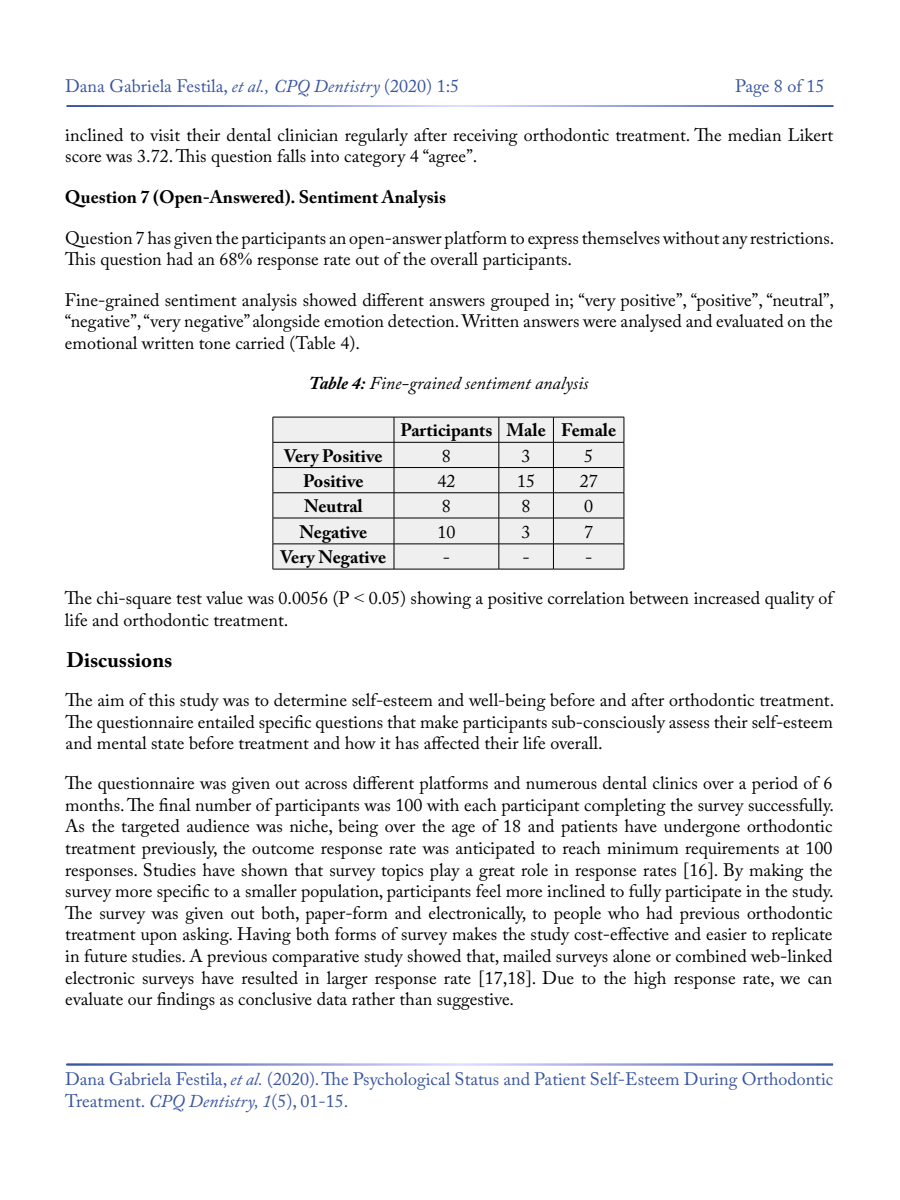
<style>
.page{position:relative;width:900px;height:1200px;background:#fff}
.page>*{position:absolute;margin:0;border:0;box-sizing:border-box;transform-origin:0 0}
.t1{font:700 21px "Adobe Caslon Pro";color:#000}
.t2{font:18px/21.6px "Adobe Caslon Pro";color:#000}
.t3{font:18px/21.6px "Adobe Caslon Pro";color:#3955a0}
.t4{font:700 18px "Adobe Caslon Pro";color:#000}
.t5{font:italic 18px "Adobe Caslon Pro";color:#000}
.s1{font-style:italic}
.s2{font-family:"Times New Roman"}
.s3{font-weight:700}
</style>
<div class="page">
<div style="left:274px;top:418px;width:350px;height:151px;background:#efeff0"></div>
<hr style="left:273px;top:417px;width:121px;height:1px;background:#000">
<hr style="left:394px;top:417px;width:105px;height:1px;background:#000">
<hr style="left:499px;top:417px;width:54px;height:1px;background:#000">
<hr style="left:553px;top:417px;width:71px;height:1px;background:#000">
<hr style="left:273px;top:442px;width:121px;height:1px;background:#000">
<hr style="left:394px;top:442px;width:105px;height:1px;background:#000">
<hr style="left:499px;top:442px;width:54px;height:1px;background:#000">
<hr style="left:553px;top:442px;width:71px;height:1px;background:#000">
<hr style="left:273px;top:467px;width:121px;height:1px;background:#000">
<hr style="left:394px;top:467px;width:105px;height:1px;background:#000">
<hr style="left:499px;top:467px;width:54px;height:1px;background:#000">
<hr style="left:553px;top:467px;width:71px;height:1px;background:#000">
<hr style="left:273px;top:493px;width:121px;height:1px;background:#000">
<hr style="left:394px;top:493px;width:105px;height:1px;background:#000">
<hr style="left:499px;top:493px;width:54px;height:1px;background:#000">
<hr style="left:553px;top:493px;width:71px;height:1px;background:#000">
<hr style="left:273px;top:518px;width:121px;height:1px;background:#000">
<hr style="left:394px;top:518px;width:105px;height:1px;background:#000">
<hr style="left:499px;top:518px;width:54px;height:1px;background:#000">
<hr style="left:553px;top:518px;width:71px;height:1px;background:#000">
<hr style="left:273px;top:544px;width:121px;height:1px;background:#000">
<svg style="left:273px;top:417px;width:1px;height:152px"></svg>
<hr style="left:394px;top:544px;width:105px;height:1px;background:#000">
<svg style="left:394px;top:417px;width:1px;height:152px"></svg>
<hr style="left:499px;top:544px;width:54px;height:1px;background:#000">
<svg style="left:499px;top:417px;width:1px;height:152px"></svg>
<hr style="left:553px;top:544px;width:71px;height:1px;background:#000">
<svg style="left:553px;top:417px;width:1px;height:152px"></svg>
<svg style="left:624px;top:417px;width:1px;height:152px"></svg>
<hr style="left:273px;top:569px;width:121px;height:1px;background:#000">
<hr style="left:394px;top:569px;width:105px;height:1px;background:#000">
<hr style="left:499px;top:569px;width:54px;height:1px;background:#000">
<hr style="left:553px;top:569px;width:71px;height:1px;background:#000">
<p class="t3" style="left:65px;top:75px;width:396px">Dana Gabriela Festila, <span class="s1">et al., CPQ Dentistry</span> (2020) 1:5</p>
<p class="t3" style="left:735px;top:75px;width:91px">Page 8 of 15</p>
<p class="t2" style="left:65px;top:124px;width:769px">inclined to visit their dental clinician regularly after receiving orthodontic treatment. The median Likert score was 3.72. This question falls into category 4 “agree”.</p>
<p class="t4" style="left:65px;top:186px;width:383px">Question 7 (Open-Answered). Sentiment Analysis</p>
<p class="t2" style="left:65px;top:227px;width:771px">Question 7 has given the participants an open-answer platform to express themselves without any restrictions.<br>This question had an 68<span class="s2">%</span> response rate out of the overall participants.</p>
<p class="t2" style="left:65px;top:289px;width:771px;text-align:justify">Fine-grained sentiment analysis showed different answers grouped in; “very positive”, “positive”, “neutral”, “negative”, “very negative” alongside emotion detection. Written answers were analysed and evaluated on the emotional written tone carried (Table 4).</p>
<p class="t5" style="left:309px;top:372px;width:281px"><span class="s3">Table 4:</span> Fine-grained sentiment analysis</p>
<p class="t4" style="left:400px;top:420px;width:217px">Participants Male Female</p>
<p class="t4" style="left:284px;top:445px;width:100px">Very Positive</p>
<p class="t2" style="left:442px;top:445px;width:10px">8</p>
<p class="t2" style="left:522px;top:445px;width:10px">3</p>
<p class="t2" style="left:584px;top:445px;width:10px">5</p>
<p class="t4" style="left:303px;top:470px;width:62px">Positive</p>
<p class="t2" style="left:437px;top:470px;width:19px">42</p>
<p class="t2" style="left:517px;top:470px;width:19px">15</p>
<p class="t2" style="left:580px;top:470px;width:19px">27</p>
<p class="t4" style="left:304px;top:495px;width:60px">Neutral</p>
<p class="t2" style="left:442px;top:495px;width:10px">8</p>
<p class="t2" style="left:522px;top:495px;width:10px">8</p>
<p class="t2" style="left:584px;top:495px;width:10px">0</p>
<p class="t4" style="left:299px;top:521px;width:69px">Negative</p>
<p class="t2" style="left:437px;top:521px;width:19px">10</p>
<p class="t2" style="left:522px;top:521px;width:10px">3</p>
<p class="t2" style="left:584px;top:521px;width:10px">7</p>
<p class="t4" style="left:280px;top:546px;width:107px">Very Negative</p>
<p class="t2" style="left:443px;top:546px;width:9px">-</p>
<p class="t2" style="left:523px;top:546px;width:9px">-</p>
<p class="t2" style="left:585px;top:546px;width:9px">-</p>
<p class="t2" style="left:65px;top:587px;width:769px">The chi-square test value was 0.0056 (P <span class="s2">&lt;</span> 0.05) showing a positive correlation between increased quality of life and orthodontic treatment.</p>
<p class="t1" style="left:66px;top:648px;width:107px">Discussions</p>
<p class="t2" style="left:66px;top:689px;width:770px;text-align:justify">The aim of this study was to determine self-esteem and well-being before and after orthodontic treatment.<br>The questionnaire entailed specific questions that make participants sub-consciously assess their self-esteem and mental state before treatment and how it has affected their life overall.</p>
<p class="t2" style="left:65px;top:772px;width:770px;text-align:justify">The questionnaire was given out across different platforms and numerous dental clinics over a period of 6 months. The final number of participants was 100 with each participant completing the survey successfully.<br>As the targeted audience was niche, being over the age of 18 and patients have undergone orthodontic treatment previously, the outcome response rate was anticipated to reach minimum requirements at 100 responses. Studies have shown that survey topics play a great role in response rates [16]. By making the survey more specific to a smaller population, participants feel more inclined to fully participate in the study.<br>The survey was given out both, paper-form and electronically, to people who had previous orthodontic treatment upon asking. Having both forms of survey makes the study cost-effective and easier to replicate in future studies. A previous comparative study showed that, mailed surveys alone or combined web-linked electronic surveys have resulted in larger response rate [17,18]. Due to the high response rate, we can evaluate our findings as conclusive data rather than suggestive.</p>
<p class="t3" style="left:65px;top:1068px;width:769px">Dana Gabriela Festila, <span class="s1">et al.</span> (2020). The Psychological Status and Patient Self-Esteem During Orthodontic<br>Treatment. <span class="s1">CPQ Dentistry, 1</span>(5), 01-15.</p>
</div>
